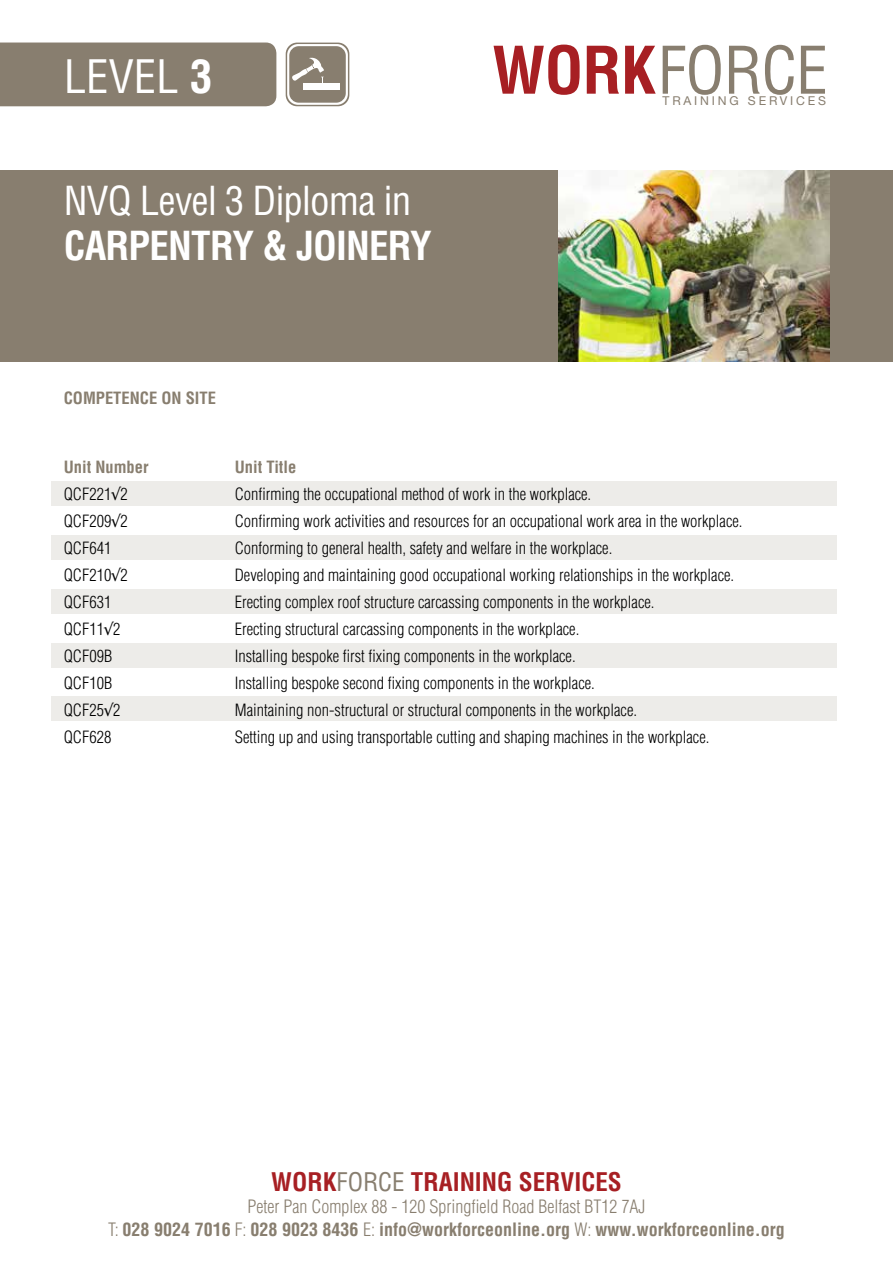
<style>
.page{position:relative;width:893px;height:1263px;background:#fff}
.page>*{position:absolute;margin:0;border:0;box-sizing:border-box;transform-origin:0 0}
.t1{font:condensed 63.9px "Helvetica";letter-spacing:-.015em;color:#887e6f}
.t2{font:condensed 45px "Helvetica";color:#fff}
.t3{font:condensed 39px "Helvetica";letter-spacing:-.02em;color:#fff}
.t4{font:700 condensed 39px "Helvetica";letter-spacing:-.02em;color:#fff}
.t5{font:700 condensed 25.05px "Helvetica";color:#a71f23}
.t6{font:700 condensed 18px/22.5px "Helvetica";color:#887e6f;text-align:center}
.t7{font:300 condensed 16.5px "Helvetica";color:#000}
.t8{font:700 condensed 16.5px "Helvetica";color:#887e6f}
.t9{font:12.15px "Helvetica Neue";letter-spacing:.23em;color:#887e6f}
.s1{font-weight:700}
.s2{font-weight:700;color:#a71f23}
.s3{font-weight:400;color:#887e6f}
.s4{font-weight:300}
</style>
<div class="page">
<div style="left:52px;top:482px;width:785px;height:24px;background:#edece9"></div>
<div style="left:52px;top:535px;width:785px;height:24px;background:#edece9"></div>
<div style="left:52px;top:643px;width:785px;height:24px;background:#edece9"></div>
<div style="left:52px;top:589px;width:785px;height:24px;background:#edece9"></div>
<div style="left:52px;top:697px;width:785px;height:24px;background:#edece9"></div>
<div style="left:0;top:43px;width:276px;height:63px;background:#887e6f"></div>
<div style="left:0;top:170px;width:893px;height:191px;background:#887e6f"></div>
<svg style="left:286px;top:43px;width:63px;height:63px"></svg>
<img style="left:559px;top:170px;width:270px;height:191px">
<h2 class="t2" style="left:64px;top:48px;width:150px">LEVEL <span class="s1">3</span></h2>
<h3 class="t3" style="left:64px;top:176px;width:349px">NVQ Level 3 Diploma in</h3>
<h3 class="t4" style="left:64px;top:222px;width:370px">CARPENTRY &amp; JOINERY</h3>
<p class="t8" style="left:64px;top:388px;width:154px">COMPETENCE ON SITE</p>
<h1 class="t1" style="left:492px;top:30px;width:338px"><span class="s2">WORK</span>FORCE</h1>
<p class="t9" style="left:662px;top:94px;width:165px">TRAINING SERVICES</p>
<p class="t8" style="left:64px;top:456px;width:86px">Unit Number</p>
<p class="t8" style="left:235px;top:456px;width:63px">Unit Title</p>
<p class="t7" style="left:64px;top:484px;width:66px">QCF221√2</p>
<p class="t7" style="left:235px;top:484px;width:358px">Confirming the occupational method of work in the workplace.</p>
<p class="t7" style="left:64px;top:511px;width:66px">QCF209√2</p>
<p class="t7" style="left:235px;top:511px;width:509px">Confirming work activities and resources for an occupational work area in the workplace.</p>
<p class="t7" style="left:64px;top:538px;width:49px">QCF641</p>
<p class="t7" style="left:235px;top:538px;width:379px">Conforming to general health, safety and welfare in the workplace.</p>
<p class="t7" style="left:64px;top:565px;width:66px">QCF210√2</p>
<p class="t7" style="left:235px;top:565px;width:501px">Developing and maintaining good occupational working relationships in the workplace.</p>
<p class="t7" style="left:64px;top:592px;width:49px">QCF631</p>
<p class="t7" style="left:235px;top:592px;width:421px">Erecting complex roof structure carcassing components in the workplace.</p>
<p class="t7" style="left:64px;top:619px;width:58px">QCF11√2</p>
<p class="t7" style="left:235px;top:619px;width:346px">Erecting structural carcassing components in the workplace.</p>
<p class="t7" style="left:64px;top:646px;width:50px">QCF09B</p>
<p class="t7" style="left:235px;top:646px;width:342px">Installing bespoke first fixing components in the workplace.</p>
<p class="t7" style="left:64px;top:673px;width:50px">QCF10B</p>
<p class="t7" style="left:235px;top:673px;width:362px">Installing bespoke second fixing components in the workplace.</p>
<p class="t7" style="left:64px;top:700px;width:58px">QCF25√2</p>
<p class="t7" style="left:235px;top:700px;width:404px">Maintaining non-structural or structural components in the workplace.</p>
<p class="t7" style="left:64px;top:727px;width:49px">QCF628</p>
<p class="t7" style="left:235px;top:727px;width:476px">Setting up and using transportable cutting and shaping machines in the workplace.</p>
<h3 class="t5" style="left:271px;top:1166px;width:352px">WORK<span class="s3">FORCE</span> TRAINING SERVICES</h3>
<p class="t6" style="left:108px;top:1195px;width:678px"><span class="s4">Peter Pan Complex 88 - 120 Springfield Road Belfast BT12 7AJ<br>T:</span> 028 9024 7016 <span class="s4">F:</span> 028 9023 8436 <span class="s4">E:</span> info@workforceonline.org <span class="s4">W:</span> www.workforceonline.org</p>
</div>
